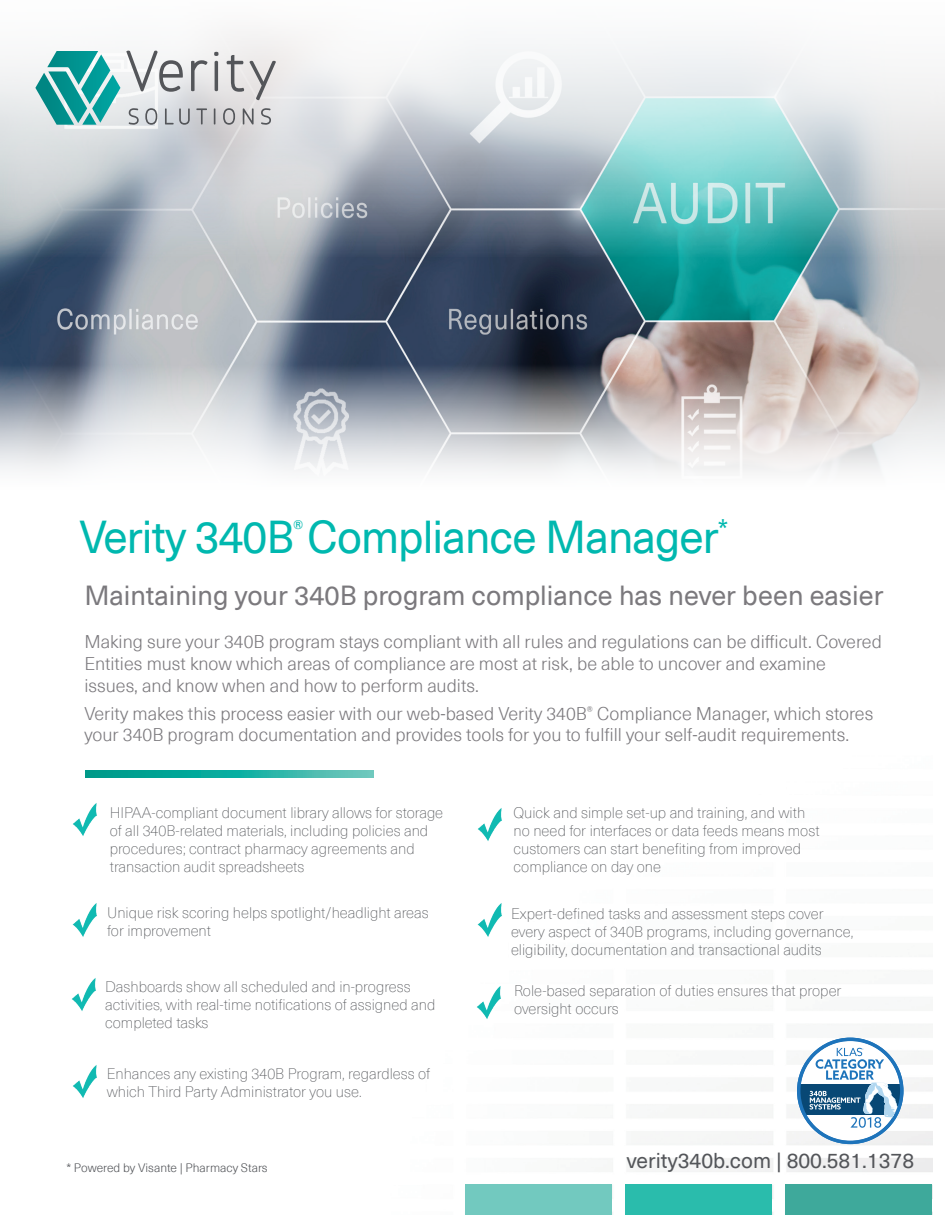
<style>
.page{position:relative;width:945px;height:1215px;background:#fff}
.page>*{position:absolute;margin:0;border:0;box-sizing:border-box;transform-origin:0 0}
.t1{font:45px "Neue Haas Unica Pro";letter-spacing:-.02em;color:#00b8af}
.t2{font:27px "Neue Haas Unica Pro";color:#7b797d}
.t3{font:21px "Neue Haas Unica Pro";color:#54565a}
.t4{font:300 18px/21.6px "Neue Haas Unica Pro";color:#7b797d}
.t5{font:17.55px "Neue Haas Unica Pro";color:#00b8af}
.t6{font:100 15px/18px "Neue Haas Unica Pro";color:#54565a}
.t7{font:300 12px "Neue Haas Unica Pro";color:#54565a}
</style>
<div class="page">
<img style="left:85px;top:770px;width:848px;height:445px">
<div style="left:625px;top:1184px;width:147px;height:31px;background:#2abcac"></div>
<div style="left:785px;top:1184px;width:147px;height:31px;background:#3ea99b"></div>
<div style="left:466px;top:1184px;width:146px;height:31px;background:#72c9bf"></div>
<img style="left:0;top:256px;width:945px;height:108px">
<svg style="left:0;top:364px;width:945px;height:108px"></svg>
<svg style="left:86px;top:771px;width:287px;height:6px;background:#20aea1"></svg>
<img style="left:73px;top:802px;width:27px;height:39px">
<img style="left:72px;top:902px;width:28px;height:40px">
<img style="left:474px;top:985px;width:30px;height:39px">
<img style="left:475px;top:902px;width:30px;height:40px">
<img style="left:72px;top:977px;width:27px;height:39px">
<img style="left:475px;top:807px;width:30px;height:39px">
<img style="left:73px;top:1064px;width:27px;height:39px">
<svg style="left:0;top:31px;width:945px;height:225px"></svg>
<svg style="left:797px;top:1038px;width:107px;height:106px"></svg>
<svg style="left:126px;top:51px;width:150px;height:49px"></svg>
<svg style="left:129px;top:108px;width:142px;height:17px;background:#bcbec1"></svg>
<svg style="left:35px;top:51px;width:85px;height:74px"></svg>
<h1 class="t1" style="left:79px;top:510px;width:650px">Verity 340B Compliance Manager<sup>*</sup></h1>
<p class="t5" style="left:293px;top:516px;width:12px">®</p>
<h2 class="t2" style="left:84px;top:579px;width:801px">Maintaining your 340B program compliance has never been easier</h2>
<p class="t4" style="left:84px;top:631px;width:799px">Making sure your 340B program stays compliant with all rules and regulations can be difficult. Covered<br>Entities must know which areas of compliance are most at risk, be able to uncover and examine issues, and know when and how to perform audits.</p>
<p class="t4" style="left:84px;top:703px;width:791px">Verity makes this process easier with our web-based Verity 340B<sup>®</sup> Compliance Manager, which stores your 340B program documentation and provides tools for you to fulfill your self-audit requirements.</p>
<p class="t6" style="left:110px;top:804px;width:335px">HIPAA-compliant document library allows for storage of all 340B-related materials, including policies and procedures; contract pharmacy agreements and transaction audit spreadsheets</p>
<p class="t6" style="left:107px;top:904px;width:323px">Unique risk scoring helps spotlight/headlight areas for improvement</p>
<p class="t6" style="left:105px;top:978px;width:332px">Dashboards show all scheduled and in-progress activities, with real-time notifications of assigned and completed tasks</p>
<p class="t6" style="left:107px;top:1065px;width:325px">Enhances any existing 340B Program, regardless of which Third Party Administrator you use.</p>
<p class="t7" style="left:66px;top:1160px;width:203px">* Powered by Visante | Pharmacy Stars</p>
<p class="t6" style="left:514px;top:804px;width:308px">Quick and simple set-up and training, and with no need for interfaces or data feeds means most customers can start benefiting from improved compliance on day one</p>
<p class="t6" style="left:511px;top:905px;width:344px">Expert-defined tasks and assessment steps cover every aspect of 340B programs, including governance, eligibility, documentation and transactional audits</p>
<p class="t6" style="left:514px;top:982px;width:329px">Role-based separation of duties ensures that proper oversight occurs</p>
<h3 class="t3" style="left:627px;top:1148px;width:289px">verity340b.com | 800.581.1378</h3>
</div>
